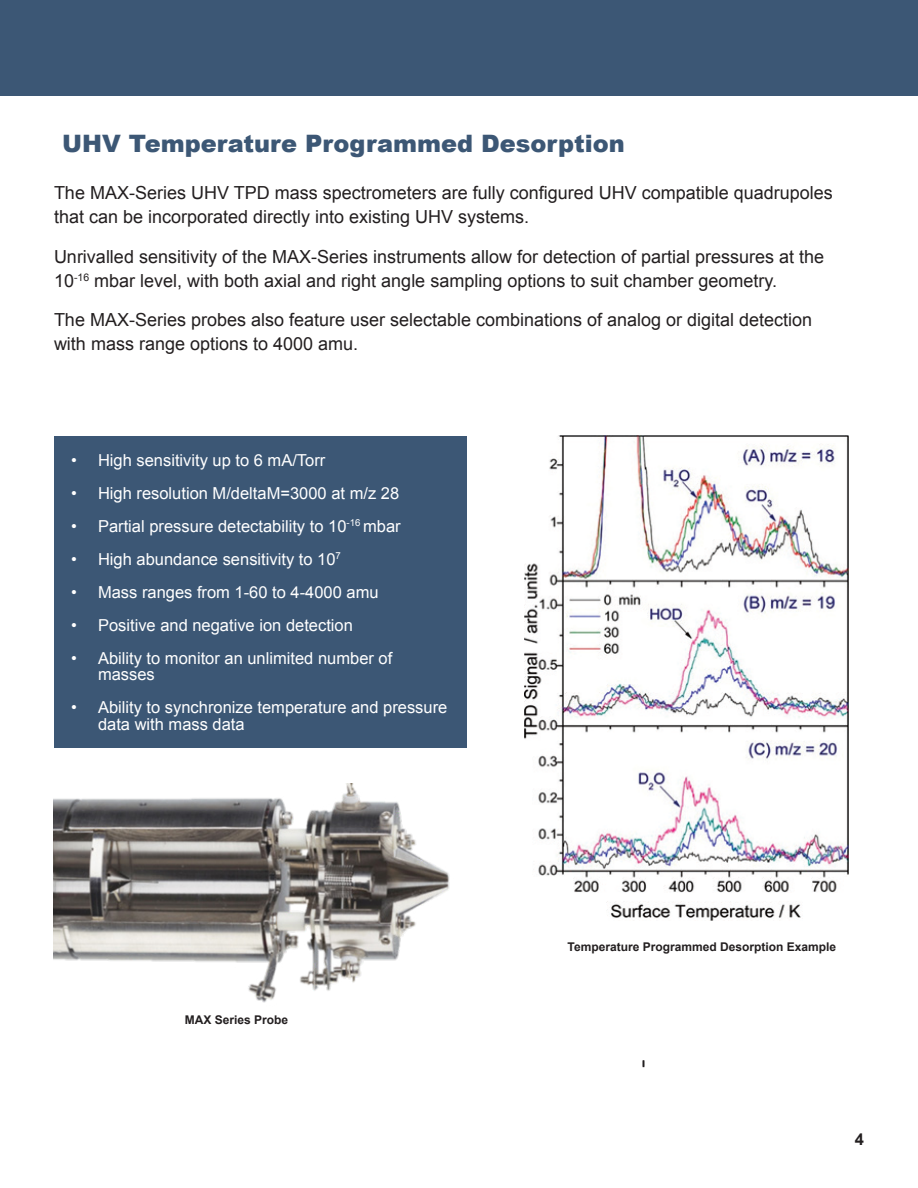
<style>
.page{position:relative;width:918px;height:1188px;background:#fff}
.page>*{position:absolute;margin:0;border:0;box-sizing:border-box;transform-origin:0 0}
.t1{font:900 24px "Arial";color:#3c5775}
.t2{font:18px/24px "Arial";color:#231f20}
.t3{font:16.5px/16.5px "Arial";color:#fff}
.t4{font:700 16.5px "Arial";color:#231f20}
.t5{font:700 12px "Arial";color:#231f20}
</style>
<div class="page">
<div style="left:0;top:0;width:918px;height:95px;background:#3c5775"></div>
<div style="left:54px;top:436px;width:412px;height:312px;background:#3c5775"></div>
<img style="left:54px;top:783px;width:396px;height:220px">
<img style="left:524px;top:436px;width:324px;height:485px">
<p class="t1" style="left:62px;top:126px;width:564px">UHV Temperature Programmed Desorption</p>
<p class="t2" style="left:54px;top:181px;width:780px">The MAX-Series UHV TPD mass spectrometers are fully configured UHV compatible quadrupoles that can be incorporated directly into existing UHV systems.</p>
<p class="t2" style="left:54px;top:245px;width:772px">Unrivalled sensitivity of the MAX-Series instruments allow for detection of partial pressures at the<br>10<sup>-16</sup> mbar level, with both axial and right angle sampling options to suit chamber geometry.</p>
<p class="t2" style="left:54px;top:308px;width:760px">The MAX-Series probes also feature user selectable combinations of analog or digital detection with mass range options to 4000 amu.</p>
<p class="t3" style="left:71px;top:452px;width:256px">• High sensitivity up to 6 mA/Torr</p>
<p class="t3" style="left:71px;top:485px;width:330px">• High resolution M/deltaM=3000 at m/z 28</p>
<p class="t3" style="left:71px;top:518px;width:331px">• Partial pressure detectability to 10<sup>-16</sup> mbar</p>
<p class="t3" style="left:71px;top:551px;width:271px">• High abundance sensitivity to 10<sup>7</sup></p>
<p class="t3" style="left:71px;top:584px;width:309px">• Mass ranges from 1-60 to 4-4000 amu</p>
<p class="t3" style="left:71px;top:617px;width:283px">• Positive and negative ion detection</p>
<p class="t3" style="left:98px;top:650px;width:296px;text-indent:-27px">• Ability to monitor an unlimited number of masses</p>
<p class="t3" style="left:98px;top:700px;width:351px;text-indent:-27px">• Ability to synchronize temperature and pressure data with mass data</p>
<p class="t5" style="left:185px;top:1012px;width:105px">MAX Series Probe</p>
<p class="t5" style="left:568px;top:939px;width:270px">Temperature Programmed Desorption Example</p>
<p class="t4" style="left:855px;top:1128px;width:11px">4</p>
</div>
